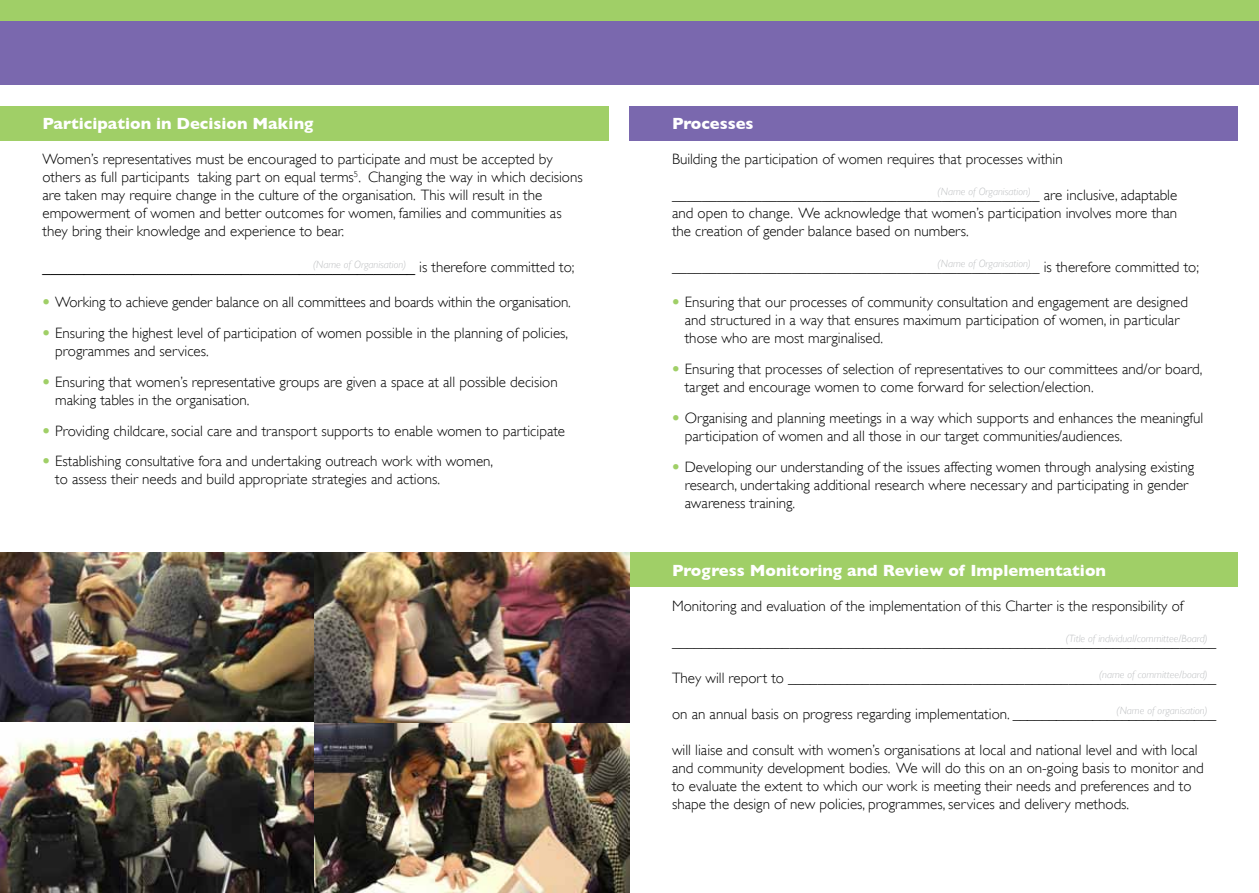
<style>
.page{position:relative;width:1259px;height:893px;background:#fff}
.page>*{position:absolute;margin:0;border:0;box-sizing:border-box;transform-origin:0 0}
.t1{font:700 16.5px "Gill Sans";color:#fff}
.t2{font:300 15px/18px "Gill Sans";color:#000}
.t3{font:15px "Gill Sans";color:#000}
.t4{font:italic 300 10.5px "Gill Sans";color:#bcbec0}
.s1{font-weight:300}
.s2{font-family:"Helvetica Neue";font-weight:700;color:#a0cf67}
</style>
<div class="page">
<div style="left:0;top:0;width:1259px;height:21px;background:#a0cf67"></div>
<div style="left:0;top:21px;width:1259px;height:64px;background:#7a68ae"></div>
<div style="left:0;top:106px;width:608px;height:34px;background:#a0cf67"></div>
<div style="left:629px;top:553px;width:608px;height:34px;background:#a0cf67"></div>
<div style="left:629px;top:106px;width:608px;height:34px;background:#7a68ae"></div>
<img style="left:0;top:553px;width:629px;height:340px">
<p class="t1" style="left:43px;top:114px;width:272px">Participation in Decision Making</p>
<p class="t2" style="left:43px;top:150px;width:542px">Women’s representatives must be encouraged to participate and must be accepted by others as full participants taking part on equal terms<sup>5</sup>. Changing the way in which decisions are taken may require change in the culture of the organisation. This will result in the empowerment of women and better outcomes for women, families and communities as they bring their knowledge and experience to bear.</p>
<p class="t3" style="left:43px;top:258px;width:533px">_____________________________________________ <span class="s1">is therefore committed to;</span></p>
<p class="t2" style="left:43px;top:293px;width:530px"><span class="s2">•</span> Working to achieve gender balance on all committees and boards within the organisation.</p>
<p class="t2" style="left:55px;top:324px;width:514px;text-indent:-13px"><span class="s2">•</span> Ensuring the highest level of participation of women possible in the planning of policies, programmes and services.</p>
<p class="t2" style="left:55px;top:373px;width:504px;text-indent:-13px"><span class="s2">•</span> Ensuring that women’s representative groups are given a space at all possible decision making tables in the organisation.</p>
<p class="t2" style="left:43px;top:422px;width:524px"><span class="s2">•</span> Providing childcare, social care and transport supports to enable women to participate</p>
<p class="t2" style="left:55px;top:452px;width:439px;text-indent:-13px"><span class="s2">•</span> Establishing consultative fora and undertaking outreach work with women, to assess their needs and build appropriate strategies and actions.</p>
<p class="t4" style="left:313px;top:258px;width:95px">(Name of Organisation)</p>
<p class="t1" style="left:672px;top:114px;width:83px">Processes</p>
<p class="t2" style="left:672px;top:150px;width:392px">Building the participation of women requires that processes within</p>
<p class="t2" style="left:672px;top:186px;width:507px;text-align:justify">_________________________________________________ are inclusive, adaptable and open to change. We acknowledge that women’s participation involves more than the creation of gender balance based on numbers.</p>
<p class="t2" style="left:672px;top:258px;width:528px">_________________________________________________ is therefore committed to;</p>
<p class="t2" style="left:685px;top:293px;width:505px;text-indent:-13px"><span class="s2">•</span> Ensuring that our processes of community consultation and engagement are designed and structured in a way that ensures maximum participation of women, in particular those who are most marginalised.</p>
<p class="t2" style="left:685px;top:360px;width:519px;text-indent:-13px"><span class="s2">•</span> Ensuring that processes of selection of representatives to our committees and/or board, target and encourage women to come forward for selection/election.</p>
<p class="t2" style="left:685px;top:409px;width:520px;text-indent:-13px"><span class="s2">•</span> Organising and planning meetings in a way which supports and enhances the meaningful participation of women and all those in our target communities/audiences.</p>
<p class="t2" style="left:685px;top:458px;width:511px;text-indent:-13px"><span class="s2">•</span> Developing our understanding of the issues affecting women through analysing existing research, undertaking additional research where necessary and participating in gender awareness training.</p>
<p class="t4" style="left:937px;top:186px;width:95px">(Name of Organisation)</p>
<p class="t4" style="left:937px;top:258px;width:95px">(Name of Organisation)</p>
<p class="t1" style="left:672px;top:561px;width:435px">Progress Monitoring and Review of Implementation</p>
<p class="t2" style="left:672px;top:597px;width:513px">Monitoring and evaluation of the implementation of this Charter is the responsibility of</p>
<p class="t2" style="left:672px;top:633px;width:546px">__________________________________________________________________________</p>
<p class="t2" style="left:672px;top:669px;width:546px">They will report to __________________________________________________________</p>
<p class="t2" style="left:672px;top:705px;width:546px">on an annual basis on progress regarding implementation. ____________________________</p>
<p class="t2" style="left:672px;top:741px;width:533px">will liaise and consult with women’s organisations at local and national level and with local and community development bodies. We will do this on an on-going basis to monitor and to evaluate the extent to which our work is meeting their needs and preferences and to shape the design of new policies, programmes, services and delivery methods.</p>
<p class="t4" style="left:1066px;top:632px;width:143px">(Title of individual/committee/Board)</p>
<p class="t4" style="left:1099px;top:668px;width:110px">(name of committee/board)</p>
<p class="t4" style="left:1116px;top:704px;width:93px">(Name of organisation)</p>
</div>
